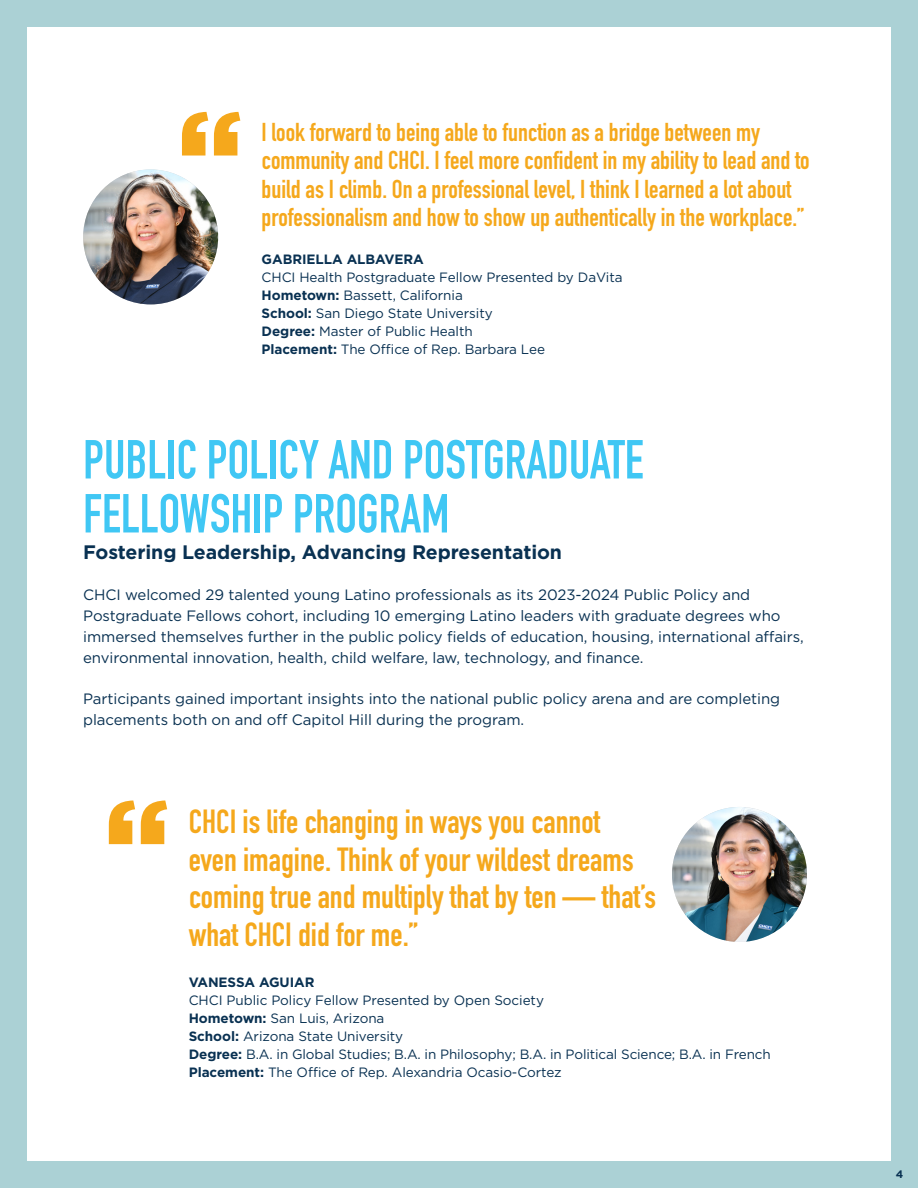
<style>
.page{position:relative;width:918px;height:1188px;background:#abd1d5}
.page>*{position:absolute;margin:0;border:0;box-sizing:border-box;transform-origin:0 0}
.Page_Header{font:700 54px "DIN Condensed";color:#40c7f4;scale:.94 1}
.Student_Quotes{font:700 33px/37.5px "DIN Condensed";color:#f5a81c}
.Student_Quotes-2{font:700 25.5px/28.5px "DIN Condensed";color:#f5a81c}
._2020_Dk_Blue_Intro_Para{font:700 19.5px "Gotham";letter-spacing:-.005em;color:#093152}
._2020_Body_Copy_Dark_Blue{font:15px/21px "Gotham";letter-spacing:-.005em;color:#093152}
._2020_Body_Copy_Dark_Blue-2{font:13.5px/18px "Gotham";letter-spacing:-.005em;color:#093152}
._2020_Body_Copy_Dark_Blue-3{font:700 13.5px "Gotham";letter-spacing:-.005em;color:#093152}
._2020_Body_Copy_Dark_Blue-4{font:700 10.8px "Gotham";color:#093152}
.s1{font-weight:700}
</style>
<div class="page">
<div style="left:27px;top:27px;width:864px;height:1134px;background:#fff"></div>
<img style="left:83px;top:169px;width:135px;height:135px;border-radius:68px">
<svg style="left:182px;top:112px;width:58px;height:44px"></svg>
<img style="left:672px;top:807px;width:135px;height:135px;border-radius:68px">
<svg style="left:109px;top:800px;width:58px;height:44px"></svg>
<p class="Student_Quotes-2" style="left:262px;top:118px;width:550px">I look forward to being able to function as a bridge between my community and CHCI. I feel more confident in my ability to lead and to build as I climb. On a professional level, I think I learned a lot about professionalism and how to show up authentically in the workplace.”</p>
<p class="_2020_Body_Copy_Dark_Blue-3" style="left:262px;top:251px;width:164px">GABRIELLA ALBAVERA</p>
<p class="_2020_Body_Copy_Dark_Blue-2" style="left:262px;top:268px;width:362px">CHCI Health Postgraduate Fellow Presented by DaVita</p>
<p class="_2020_Body_Copy_Dark_Blue-2" style="left:262px;top:286px;width:203px"><span class="s1">Hometown:</span> Bassett, California</p>
<p class="_2020_Body_Copy_Dark_Blue-2" style="left:262px;top:304px;width:233px"><span class="s1">School:</span> San Diego State University</p>
<p class="_2020_Body_Copy_Dark_Blue-2" style="left:262px;top:322px;width:213px"><span class="s1">Degree:</span> Master of Public Health</p>
<p class="_2020_Body_Copy_Dark_Blue-2" style="left:262px;top:340px;width:285px"><span class="s1">Placement:</span> The Office of Rep. Barbara Lee</p>
<p class="Page_Header" style="left:83px;top:423px;width:598px">PUBLIC POLICY AND POSTGRADUATE</p>
<p class="Page_Header" style="left:83px;top:477px;width:391px">FELLOWSHIP PROGRAM</p>
<p class="_2020_Dk_Blue_Intro_Para" style="left:83px;top:540px;width:480px">Fostering Leadership, Advancing Representation</p>
<p class="_2020_Body_Copy_Dark_Blue" style="left:83px;top:584px;width:722px">CHCI welcomed 29 talented young Latino professionals as its 2023-2024 Public Policy and Postgraduate Fellows cohort, including 10 emerging Latino leaders with graduate degrees who immersed themselves further in the public policy fields of education, housing, international affairs, environmental innovation, health, child welfare, law, technology, and finance.</p>
<p class="_2020_Body_Copy_Dark_Blue" style="left:83px;top:688px;width:699px">Participants gained important insights into the national public policy arena and are completing placements both on and off Capitol Hill during the program.</p>
<p class="Student_Quotes" style="left:189px;top:803px;width:469px">CHCI is life changing in ways you cannot even imagine. Think of your wildest dreams coming true and multiply that by ten — that’s what CHCI did for me.”</p>
<p class="_2020_Body_Copy_Dark_Blue-2" style="left:189px;top:973px;width:583px"><span class="s1">VANESSA AGUIAR<br></span>CHCI Public Policy Fellow Presented by Open Society<br><span class="s1">Hometown:</span> San Luis, Arizona<br><span class="s1">School:</span> Arizona State University<br><span class="s1">Degree:</span> B.A. in Global Studies; B.A. in Philosophy; B.A. in Political Science; B.A. in French <span class="s1">Placement:</span> The Office of Rep. Alexandria Ocasio-Cortez</p>
<p class="_2020_Body_Copy_Dark_Blue-4" style="left:896px;top:1167px;width:9px">4</p>
</div>
